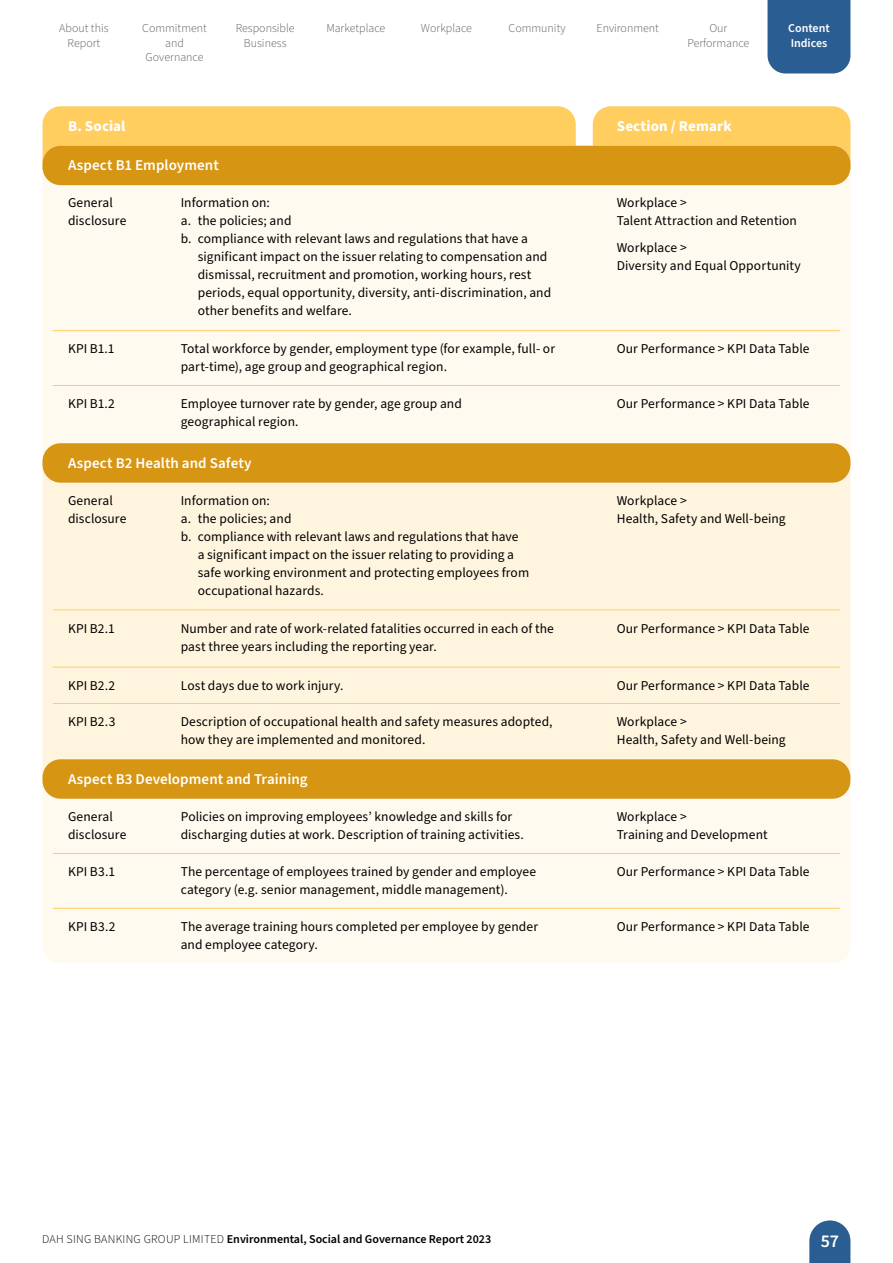
<style>
.page{position:relative;width:893px;height:1263px;background:#fff}
.page>*{position:absolute;margin:0;border:0;box-sizing:border-box;transform-origin:0 0}
.t1{font:600 18px "Source Sans Pro";color:#fff}
.t2{font:600 15px "Source Sans Pro";letter-spacing:.005em;color:#fff}
.t3{font:700 15px "Source Sans Pro";letter-spacing:.01em;color:#fff}
.t4{font:13.5px/18px "Source Sans Pro";letter-spacing:.005em;color:#000}
.t5{font:300 12px/14.4px "Source Sans Pro";color:#53575b;text-align:center}
.t6{font:600 12px "Source Sans Pro";color:#000}
.t7{font:600 12px/14.4px "Source Sans Pro";color:#fff}
.s1{font-weight:300}
</style>
<div class="page">
<div style="left:767px;top:0;width:83px;height:73px;background:#2a5d92"></div>
<svg style="left:809px;top:1220px;width:41px;height:43px;background:#43709e"></svg>
<div style="left:43px;top:443px;width:807px;height:356px;background:#fff5df;border-radius:18px"></div>
<div style="left:43px;top:106px;width:533px;height:79px;background:#ffce5e;border-radius:18px"></div>
<div style="left:593px;top:106px;width:257px;height:79px;background:#ffce5e;border-radius:18px"></div>
<div style="left:43px;top:146px;width:807px;height:337px;background:#fffaef;border-radius:18px"></div>
<div style="left:43px;top:759px;width:807px;height:204px;background:#fffaef;border-radius:18px"></div>
<div style="left:43px;top:146px;width:807px;height:39px;background:#d69513;border-radius:18px"></div>
<div style="left:43px;top:759px;width:807px;height:40px;background:#d69513;border-radius:18px"></div>
<div style="left:43px;top:443px;width:807px;height:40px;background:#d69513;border-radius:18px"></div>
<hr style="left:53px;top:330px;width:787px;height:1px;background:#ffce5e">
<hr style="left:53px;top:853px;width:787px;height:1px;background:#ffce5e">
<hr style="left:53px;top:609px;width:787px;height:1px;background:#ffce5e">
<hr style="left:53px;top:385px;width:787px;height:1px;background:#ffce5e">
<hr style="left:53px;top:908px;width:787px;height:1px;background:#ffce5e">
<hr style="left:53px;top:667px;width:787px;height:1px;background:#ffce5e">
<hr style="left:53px;top:703px;width:787px;height:1px;background:#ffce5e">
<p class="t5" style="left:59px;top:22px;width:51px">About this<br>Report</p>
<p class="t5" style="left:142px;top:22px;width:66px">Commitment and<br>Governance</p>
<p class="t5" style="left:236px;top:22px;width:60px">Responsible</p>
<p class="t5" style="left:326px;top:22px;width:61px">Marketplace</p>
<p class="t5" style="left:421px;top:22px;width:53px">Workplace</p>
<p class="t5" style="left:509px;top:22px;width:58px">Community</p>
<p class="t5" style="left:596px;top:22px;width:64px">Environment</p>
<p class="t5" style="left:244px;top:36px;width:44px">Business</p>
<p class="t5" style="left:687px;top:22px;width:63px">Our<br>Performance</p>
<p class="t7" style="left:788px;top:22px;width:43px">Content<br>Indices</p>
<p class="t3" style="left:68px;top:116px;width:59px">B. Social</p>
<p class="t3" style="left:617px;top:116px;width:117px">Section / Remark</p>
<p class="t2" style="left:68px;top:155px;width:152px">Aspect B1 Employment</p>
<p class="t4" style="left:68px;top:194px;width:60px">General disclosure</p>
<p class="t4" style="left:181px;top:194px;width:91px">Information on:</p>
<p class="t4" style="left:181px;top:212px;width:112px">a. the policies; and</p>
<p class="t4" style="left:181px;top:230px;width:349px">b. compliance with relevant laws and regulations that have a</p>
<p class="t4" style="left:198px;top:248px;width:351px">significant impact on the issuer relating to compensation and</p>
<p class="t4" style="left:198px;top:266px;width:335px">dismissal, recruitment and promotion, working hours, rest</p>
<p class="t4" style="left:198px;top:284px;width:355px">periods, equal opportunity, diversity, anti-discrimination, and</p>
<p class="t4" style="left:198px;top:302px;width:156px">other benefits and welfare.</p>
<p class="t4" style="left:617px;top:194px;width:182px">Workplace &gt;<br>Talent Attraction and Retention</p>
<p class="t4" style="left:617px;top:239px;width:186px">Workplace &gt;<br>Diversity and Equal Opportunity</p>
<p class="t4" style="left:68px;top:340px;width:48px">KPI B1.1</p>
<p class="t4" style="left:181px;top:340px;width:376px">Total workforce by gender, employment type (for example, full- or part-time), age group and geographical region.</p>
<p class="t4" style="left:617px;top:340px;width:194px">Our Performance &gt; KPI Data Table</p>
<p class="t4" style="left:68px;top:395px;width:48px">KPI B1.2</p>
<p class="t4" style="left:181px;top:395px;width:283px">Employee turnover rate by gender, age group and geographical region.</p>
<p class="t4" style="left:617px;top:395px;width:194px">Our Performance &gt; KPI Data Table</p>
<p class="t2" style="left:68px;top:453px;width:185px">Aspect B2 Health and Safety</p>
<p class="t4" style="left:68px;top:492px;width:60px">General disclosure</p>
<p class="t4" style="left:181px;top:492px;width:91px">Information on:</p>
<p class="t4" style="left:181px;top:510px;width:112px">a. the policies; and</p>
<p class="t4" style="left:181px;top:528px;width:339px">b. compliance with relevant laws and regulations that have</p>
<p class="t4" style="left:198px;top:546px;width:318px">a significant impact on the issuer relating to providing a</p>
<p class="t4" style="left:198px;top:564px;width:333px">safe working environment and protecting employees from</p>
<p class="t4" style="left:198px;top:582px;width:128px">occupational hazards.</p>
<p class="t4" style="left:617px;top:492px;width:170px">Workplace &gt;<br>Health, Safety and Well-being</p>
<p class="t4" style="left:68px;top:619px;width:48px">KPI B2.1</p>
<p class="t4" style="left:181px;top:619px;width:375px">Number and rate of work-related fatalities occurred in each of the past three years including the reporting year.</p>
<p class="t4" style="left:617px;top:620px;width:194px">Our Performance &gt; KPI Data Table</p>
<p class="t4" style="left:68px;top:677px;width:49px">KPI B2.2</p>
<p class="t4" style="left:68px;top:713px;width:49px">KPI B2.3</p>
<p class="t4" style="left:181px;top:677px;width:164px">Lost days due to work injury.</p>
<p class="t4" style="left:181px;top:713px;width:373px">Description of occupational health and safety measures adopted, how they are implemented and monitored.</p>
<p class="t4" style="left:617px;top:677px;width:194px">Our Performance &gt; KPI Data Table</p>
<p class="t4" style="left:617px;top:713px;width:170px">Workplace &gt;<br>Health, Safety and Well-being</p>
<p class="t2" style="left:68px;top:769px;width:241px">Aspect B3 Development and Training</p>
<p class="t4" style="left:68px;top:808px;width:60px">General disclosure</p>
<p class="t4" style="left:181px;top:808px;width:345px">Policies on improving employees’ knowledge and skills for discharging duties at work. Description of training activities.</p>
<p class="t4" style="left:617px;top:808px;width:152px">Workplace &gt;<br>Training and Development</p>
<p class="t4" style="left:68px;top:863px;width:49px">KPI B3.1</p>
<p class="t4" style="left:181px;top:863px;width:357px">The percentage of employees trained by gender and employee category (e.g. senior management, middle management).</p>
<p class="t4" style="left:617px;top:863px;width:194px">Our Performance &gt; KPI Data Table</p>
<p class="t4" style="left:68px;top:918px;width:49px">KPI B3.2</p>
<p class="t4" style="left:181px;top:918px;width:359px">The average training hours completed per employee by gender and employee category.</p>
<p class="t4" style="left:617px;top:918px;width:194px">Our Performance &gt; KPI Data Table</p>
<p class="t6" style="left:42px;top:1230px;width:451px"><span class="s1">DAH SING BANKING GROUP LIMITED</span> Environmental, Social and Governance Report 2023</p>
<h1 class="t1" style="left:821px;top:1229px;width:20px">57</h1>
</div>
